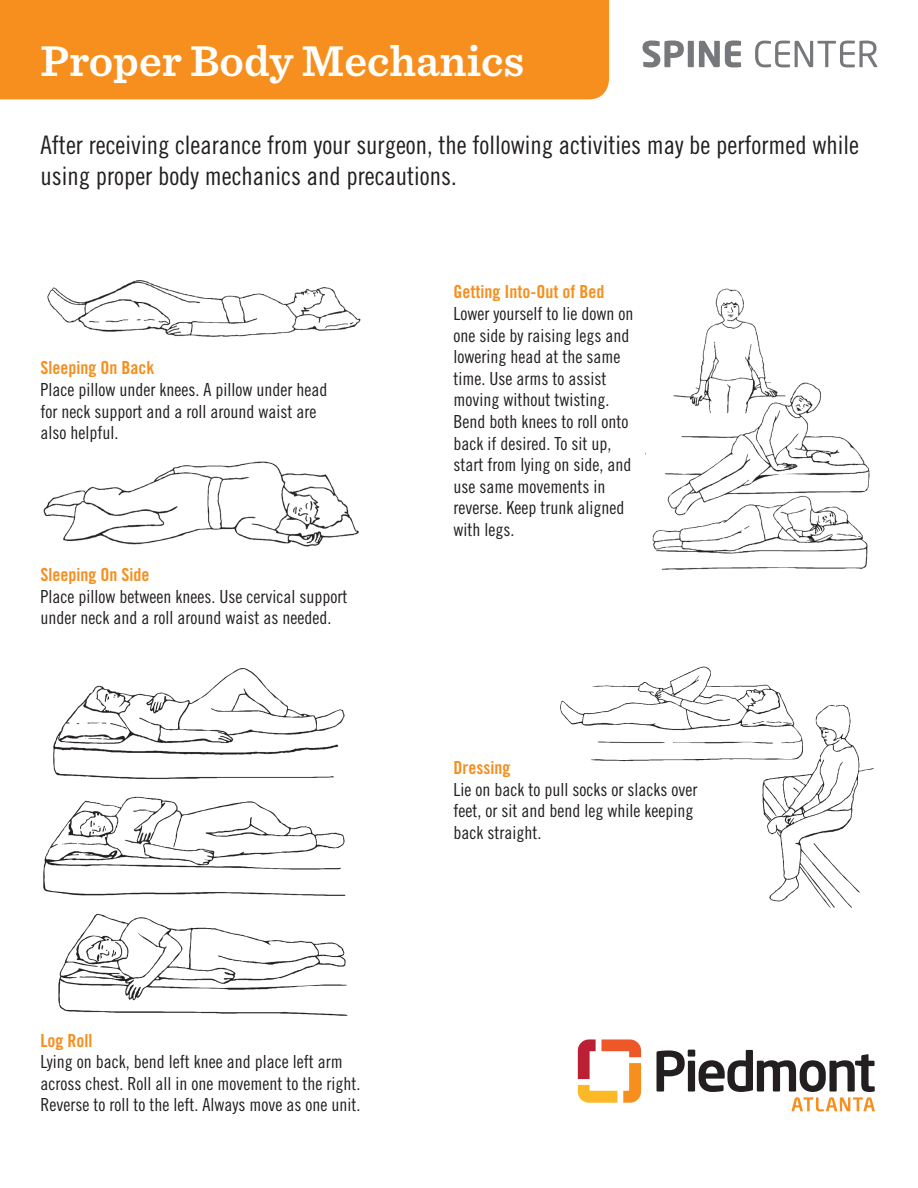
<style>
.page{position:relative;width:918px;height:1188px;background:#fff}
.page>*{position:absolute;margin:0;border:0;box-sizing:border-box;transform-origin:0 0}
.t1{font:600 45px "Sentinel";color:#fff}
.t2{font:25.5px/30.6px "Trade Gothic Cond Eighteen";color:#231f20}
.t3{font:18px/21.6px "Trade Gothic Cond Eighteen";color:#231f20}
.t4{font:18px "Trade Gothic Bold Cond Twenty";color:#f68f1e}
</style>
<div class="page">
<div style="left:0;top:0;width:609px;height:99px;background:#f68f1e"></div>
<img style="left:47px;top:280px;width:314px;height:57px">
<img style="left:43px;top:461px;width:316px;height:86px">
<img style="left:43px;top:668px;width:305px;height:348px">
<img style="left:645px;top:288px;width:225px;height:282px">
<img style="left:560px;top:666px;width:314px;height:241px">
<svg style="left:657px;top:1050px;width:218px;height:61px"></svg>
<svg style="left:578px;top:1039px;width:63px;height:64px"></svg>
<svg style="left:642px;top:41px;width:42px;height:27px"></svg>
<div style="left:688px;top:41px;width:6px;height:26px;background:#76787b"></div>
<svg style="left:699px;top:40px;width:42px;height:27px"></svg>
<svg style="left:755px;top:41px;width:123px;height:26px"></svg>
<p class="t1" style="left:40px;top:27px;width:485px">Proper Body Mechanics</p>
<p class="t2" style="left:40px;top:130px;width:820px">After receiving clearance from your surgeon, the following activities may be performed while using proper body mechanics and precautions.</p>
<p class="t4" style="left:40px;top:357px;width:115px">Sleeping On Back</p>
<p class="t3" style="left:40px;top:379px;width:288px">Place pillow under knees. A pillow under head</p>
<p class="t3" style="left:40px;top:400px;width:277px">for neck support and a roll around waist are</p>
<p class="t3" style="left:40px;top:422px;width:79px">also helpful.</p>
<p class="t4" style="left:40px;top:564px;width:110px">Sleeping On Side</p>
<p class="t3" style="left:40px;top:585px;width:308px">Place pillow between knees. Use cervical support under neck and a roll around waist as needed.</p>
<p class="t4" style="left:40px;top:1029px;width:53px">Log Roll</p>
<p class="t3" style="left:40px;top:1051px;width:321px">Lying on back, bend left knee and place left arm across chest. Roll all in one movement to the right.<br>Reverse to roll to the left. Always move as one unit.</p>
<p class="t4" style="left:454px;top:281px;width:152px">Getting Into-Out of Bed</p>
<p class="t3" style="left:454px;top:303px;width:181px">Lower yourself to lie down on one side by raising legs and lowering head at the same time. Use arms to assist moving without twisting.<br>Bend both knees to roll onto back if desired. To sit up, start from lying on side, and use same movements in reverse. Keep trunk aligned with legs.</p>
<p class="t4" style="left:454px;top:757px;width:58px">Dressing</p>
<p class="t3" style="left:454px;top:778px;width:245px">Lie on back to pull socks or slacks over feet, or sit and bend leg while keeping back straight.</p>
</div>
